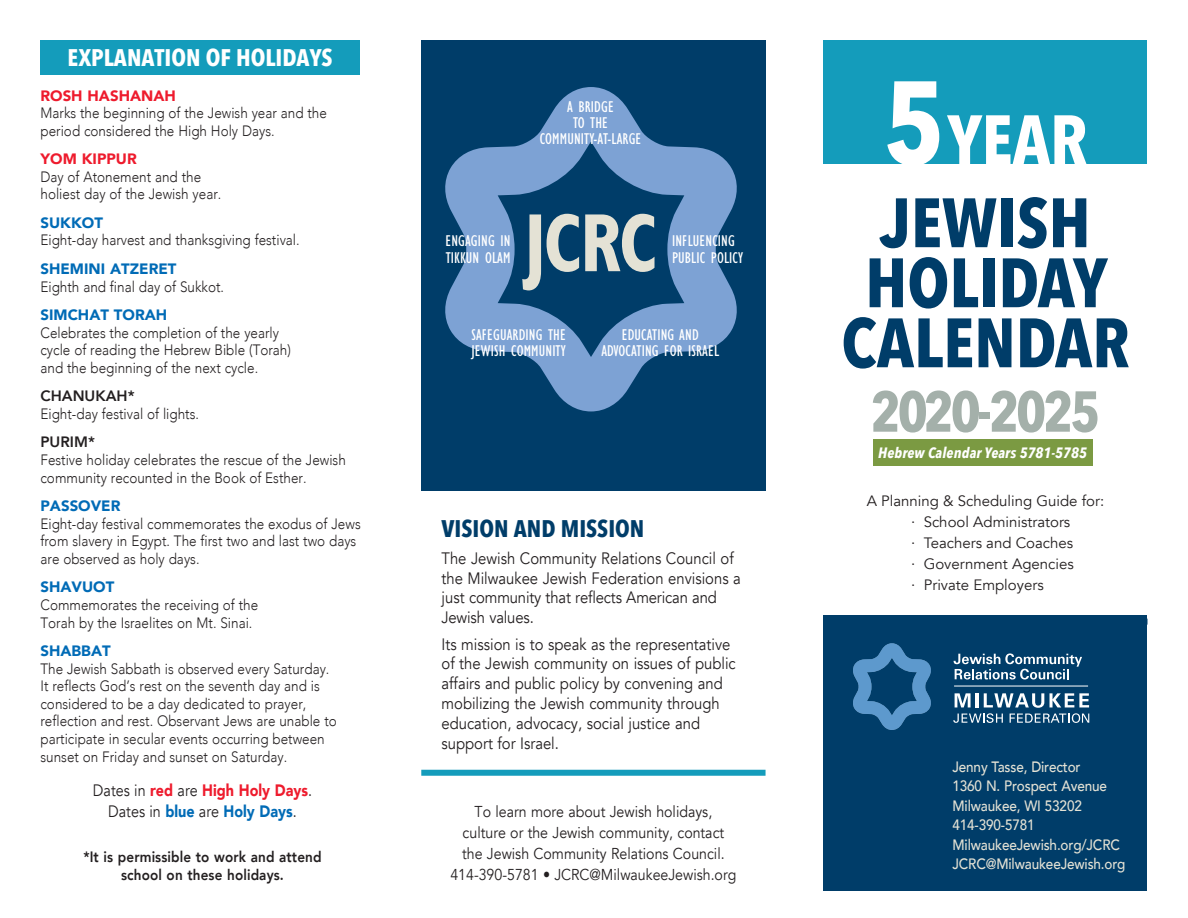
<style>
.page{position:relative;width:1188px;height:918px;background:#fff}
.page>*{position:absolute;margin:0;border:0;box-sizing:border-box;transform-origin:0 0}
.t1{font:700 condensed 83.1px "Gill Sans";color:#e4e2d5;scale:.9 1}
.t2{font:700 69px/60px "Avenir Next Condensed";color:#003d69;text-align:center}
.t3{font:700 69px "Avenir Next Condensed";color:#fff}
.t4{font:700 57px "Avenir Next Condensed";letter-spacing:-.05em;color:#a4b0aa}
.t5{font:700 24px "Avenir Next Condensed";color:#fff}
.t6{font:700 24px "Avenir Next Condensed";color:#003d69}
.t7{font:16.5px/19.8px "Avenir";color:#231f20;scale:.9 1}
.t8{font:16.5px/21px "Avenir";color:#231f20;text-align:center;scale:.87 1}
.t9{font:condensed 16.2px/16.2px "Gill Sans";letter-spacing:.01em;color:#fff}
.t10{font:15.75px/21px "Avenir";color:#231f20;text-align:center;scale:.9 1}
.t11{font:300 15px/17.7px "Avenir";color:#231f20;scale:.9 1}
.t12{font:500 15px/19.5px "Avenir";letter-spacing:-.01em;color:#e4e2d5;scale:.9 1}
.t13{font:15px/21px "Avenir";color:#231f20}
.t14{font:900 15px "Avenir";color:#006bb6}
.t15{font:800 15px/18px "Avenir";letter-spacing:.01em;color:#231f20;text-align:center;scale:.9 1}
.t16{font:italic 700 15px "Avenir Next Condensed";letter-spacing:.01em;color:#fff}
.t17{font:900 15px "Avenir";color:#ee1b2d}
.t18{font:800 15px "Avenir";letter-spacing:.01em;color:#231f20}
.s1{font-weight:900;color:#ee1b2d}
.s2{font-weight:900;color:#006bb6}
.s3{font-size:117px}
</style>
<div class="page">
<div style="left:824px;top:616px;width:324px;height:275px;background:#003d69"></div>
<div style="left:421px;top:40px;width:344px;height:451px;background:#003d69"></div>
<div style="left:40px;top:40px;width:320px;height:31px;background:#149cbb"></div>
<svg style="left:445px;top:87px;width:292px;height:324px"></svg>
<div style="left:421px;top:770px;width:345px;height:6px;background:#149cbb"></div>
<svg style="left:954px;top:653px;width:128px;height:26px"></svg>
<hr style="left:954px;top:686px;width:134px;height:1px;background:#fff">
<svg style="left:953px;top:693px;width:136px;height:30px"></svg>
<div style="left:40px;top:42px;width:320px;height:33px;background:#149cbb"></div>
<div style="left:824px;top:40px;width:324px;height:124px;background:#149cbb"></div>
<div style="left:873px;top:439px;width:219px;height:27px;background:#7b9a42"></div>
<svg style="left:853px;top:643px;width:78px;height:87px"></svg>
<h3 class="t5" style="left:68px;top:43px;width:266px">EXPLANATION OF HOLIDAYS</h3>
<p class="t17" style="left:40px;top:82px;width:137px">ROSH HASHANAH</p>
<p class="t11" style="left:40px;top:104px;width:320px">Marks the beginning of the Jewish year and the period considered the High Holy Days.</p>
<p class="t17" style="left:40px;top:146px;width:98px">YOM KIPPUR</p>
<p class="t11" style="left:40px;top:168px;width:202px">Day of Atonement and the holiest day of the Jewish year.</p>
<p class="t14" style="left:40px;top:210px;width:64px">SUKKOT</p>
<p class="t11" style="left:40px;top:231px;width:289px">Eight-day harvest and thanksgiving festival.</p>
<p class="t14" style="left:40px;top:256px;width:137px">SHEMINI ATZERET</p>
<p class="t11" style="left:40px;top:278px;width:206px">Eighth and final day of Sukkot.</p>
<p class="t14" style="left:40px;top:302px;width:128px">SIMCHAT TORAH</p>
<p class="t11" style="left:40px;top:324px;width:280px">Celebrates the completion of the yearly cycle of reading the Hebrew Bible (Torah) and the beginning of the next cycle.</p>
<p class="t18" style="left:40px;top:384px;width:96px">CHANUKAH*</p>
<p class="t11" style="left:40px;top:405px;width:178px">Eight-day festival of lights.</p>
<p class="t18" style="left:40px;top:430px;width:56px">PURIM*</p>
<p class="t11" style="left:40px;top:451px;width:341px">Festive holiday celebrates the rescue of the Jewish community recounted in the Book of Esther.</p>
<p class="t14" style="left:40px;top:493px;width:81px">PASSOVER</p>
<p class="t11" style="left:40px;top:515px;width:357px">Eight-day festival commemorates the exodus of Jews from slavery in Egypt. The first two and last two days are observed as holy days.</p>
<p class="t14" style="left:40px;top:574px;width:75px">SHAVUOT</p>
<p class="t11" style="left:40px;top:596px;width:243px">Commemorates the receiving of the<br>Torah by the Israelites on Mt. Sinai.</p>
<p class="t14" style="left:40px;top:638px;width:72px">SHABBAT</p>
<p class="t11" style="left:40px;top:660px;width:331px">The Jewish Sabbath is observed every Saturday.<br>It reflects God’s rest on the seventh day and is considered to be a day dedicated to prayer, reflection and rest. Observant Jews are unable to participate in secular events occurring between sunset on Friday and sunset on Saturday.</p>
<p class="t8" style="left:93px;top:780px;width:253px">Dates in <span class="s1">red</span> are <span class="s1">High Holy Days</span>.<br>Dates in <span class="s2">blue</span> are <span class="s2">Holy Days</span>.</p>
<p class="t15" style="left:83px;top:848px;width:266px">*It is permissible to work and attend school on these holidays.</p>
<p class="t9" style="left:540px;top:99px;width:103px;text-align:center">A BRIDGE<br>TO THE<br>COMMUNITY-AT-LARGE</p>
<h1 class="t1" style="left:524px;top:194px;width:150px">JCRC</h1>
<p class="t9" style="left:445px;top:234px;width:67px">ENGAGING IN<br>TIKKUN OLAM</p>
<p class="t9" style="left:672px;top:234px;width:73px">INFLUENCING<br>PUBLIC POLICY</p>
<p class="t9" style="left:471px;top:327px;width:96px">SAFEGUARDING THE<br>JEWISH COMMUNITY</p>
<p class="t9" style="left:601px;top:327px;width:119px;text-align:center">EDUCATING AND<br>ADVOCATING FOR ISRAEL</p>
<h3 class="t6" style="left:442px;top:514px;width:204px">VISION AND MISSION</h3>
<p class="t7" style="left:442px;top:548px;width:334px">The Jewish Community Relations Council of the Milwaukee Jewish Federation envisions a just community that reflects American and Jewish values.</p>
<p class="t7" style="left:442px;top:634px;width:328px">Its mission is to speak as the representative of the Jewish community on issues of public affairs and public policy by convening and mobilizing the Jewish community through education, advocacy, social justice and support for Israel.</p>
<p class="t10" style="left:450px;top:801px;width:319px">To learn more about Jewish holidays,<br>culture or the Jewish community, contact<br>the Jewish Community Relations Council.<br>414-390-5781 • JCRC@MilwaukeeJewish.org</p>
<h2 class="t3" style="left:884px;top:98px;width:205px"><span class="s3">5</span>YEAR</h2>
<h2 class="t2" style="left:841px;top:193px;width:290px">JEWISH<br>HOLIDAY<br>CALENDAR</h2>
<h3 class="t4" style="left:871px;top:377px;width:231px">2020-2025</h3>
<p class="t16" style="left:878px;top:443px;width:210px">Hebrew Calendar Years 5781-5785</p>
<p class="t13" style="left:911px;top:491px;width:195px;text-indent:-45px">A Planning &amp; Scheduling Guide for: · School Administrators<br>· Teachers and Coaches<br>· Government Agencies<br>· Private Employers</p>
<p class="t12" style="left:953px;top:756px;width:194px">Jenny Tasse, Director<br>1360 N. Prospect Avenue<br>Milwaukee, WI 53202<br>414-390-5781<br>MilwaukeeJewish.org/JCRC<br>JCRC@MilwaukeeJewish.org</p>
</div>
